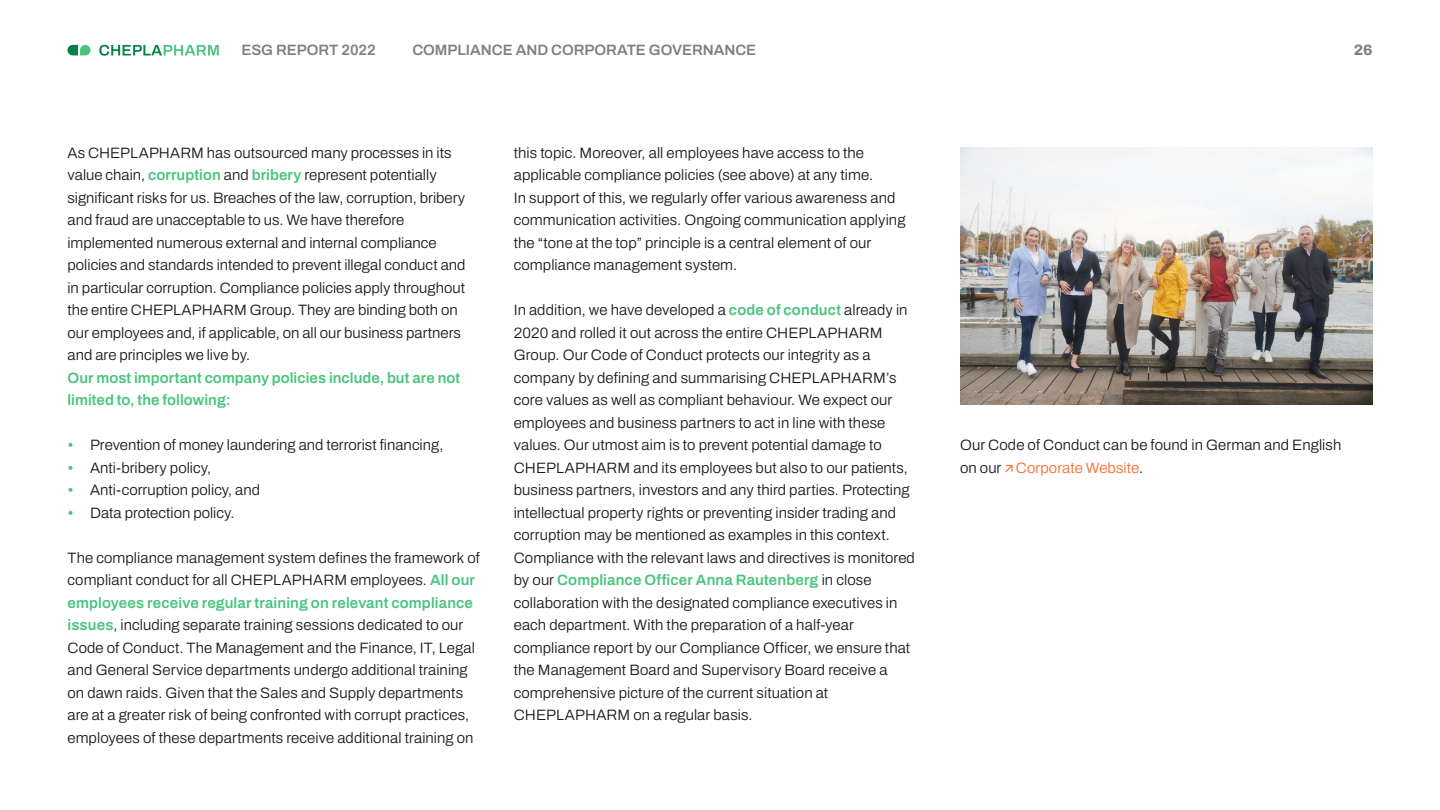
<style>
.page{position:relative;width:1440px;height:810px;background:#fff}
.page>*{position:absolute;margin:0;border:0;box-sizing:border-box;transform-origin:0 0}
.t1{font:300 15px/22.5px "Archivo";letter-spacing:.005em;color:#1a1a1a}
.t2{font:600 15px/22.5px "Archivo";letter-spacing:.005em;color:#48c47e}
.t3{font:600 15px "Archivo";letter-spacing:-.005em;color:#808080}
.t4{font:800 15px "Archivo";color:#808080}
.s1{font-weight:600;color:#48c47e}
.s2{color:#f56e32}
</style>
<div class="page">
<svg style="left:99px;top:45px;width:120px;height:11px"></svg>
<svg style="left:68px;top:45px;width:23px;height:10px"></svg>
<img style="left:960px;top:147px;width:413px;height:258px">
<p class="t3" style="left:242px;top:39px;width:136px">ESG REPORT 2022</p>
<p class="t3" style="left:413px;top:39px;width:345px">COMPLIANCE AND CORPORATE GOVERNANCE</p>
<p class="t4" style="left:1354px;top:39px;width:20px">26</p>
<p class="t1" style="left:68px;top:141px;width:400px">As CHEPLAPHARM has outsourced many processes in its value chain, <span class="s1">corruption</span> and <span class="s1">bribery</span> represent potentially significant risks for us. Breaches of the law, corruption, bribery and fraud are unacceptable to us. We have therefore implemented numerous external and internal compliance policies and standards intended to prevent illegal conduct and in particular corruption. Compliance policies apply throughout the entire CHEPLAPHARM Group. They are binding both on our employees and, if applicable, on all our business partners and are principles we live by.</p>
<p class="t2" style="left:68px;top:366px;width:394px">Our most important company policies include, but are not limited to, the following:</p>
<p class="t1" style="left:68px;top:434px;width:377px"><span class="s1">•</span> Prevention of money laundering and terrorist financing,</p>
<p class="t1" style="left:68px;top:456px;width:145px"><span class="s1">•</span> Anti-bribery policy,</p>
<p class="t1" style="left:68px;top:479px;width:194px"><span class="s1">•</span> Anti-corruption policy, and</p>
<p class="t1" style="left:68px;top:501px;width:169px"><span class="s1">•</span> Data protection policy.</p>
<p class="t1" style="left:68px;top:546px;width:414px">The compliance management system defines the framework of compliant conduct for all CHEPLAPHARM employees. <span class="s1">All our employees receive regular training on relevant compliance issues</span>, including separate training sessions dedicated to our Code of Conduct. The Management and the Finance, IT, Legal and General Service departments undergo additional training on dawn raids. Given that the Sales and Supply departments are at a greater risk of being confronted with corrupt practices, employees of these departments receive additional training on</p>
<p class="t1" style="left:514px;top:141px;width:393px">this topic. Moreover, all employees have access to the applicable compliance policies (see above) at any time.<br>In support of this, we regularly offer various awareness and communication activities. Ongoing communication applying the “tone at the top” principle is a central element of our compliance management system.</p>
<p class="t1" style="left:514px;top:299px;width:403px">In addition, we have developed a <span class="s1">code of conduct</span> already in 2020 and rolled it out across the entire CHEPLAPHARM Group. Our Code of Conduct protects our integrity as a company by defining and summarising CHEPLAPHARM’s core values as well as compliant behaviour. We expect our employees and business partners to act in line with these values. Our utmost aim is to prevent potential damage to CHEPLAPHARM and its employees but also to our patients, business partners, investors and any third parties. Protecting intellectual property rights or preventing insider trading and corruption may be mentioned as examples in this context.<br>Compliance with the relevant laws and directives is monitored by our <span class="s1">Compliance Officer Anna Rautenberg</span> in close collaboration with the designated compliance executives in each department. With the preparation of a half-year compliance report by our Compliance Officer, we ensure that the Management Board and Supervisory Board receive a comprehensive picture of the current situation at CHEPLAPHARM on a regular basis.</p>
<p class="t1" style="left:960px;top:434px;width:383px">Our Code of Conduct can be found in German and English on our <span class="s2">Corporate Website</span>.</p>
</div>
